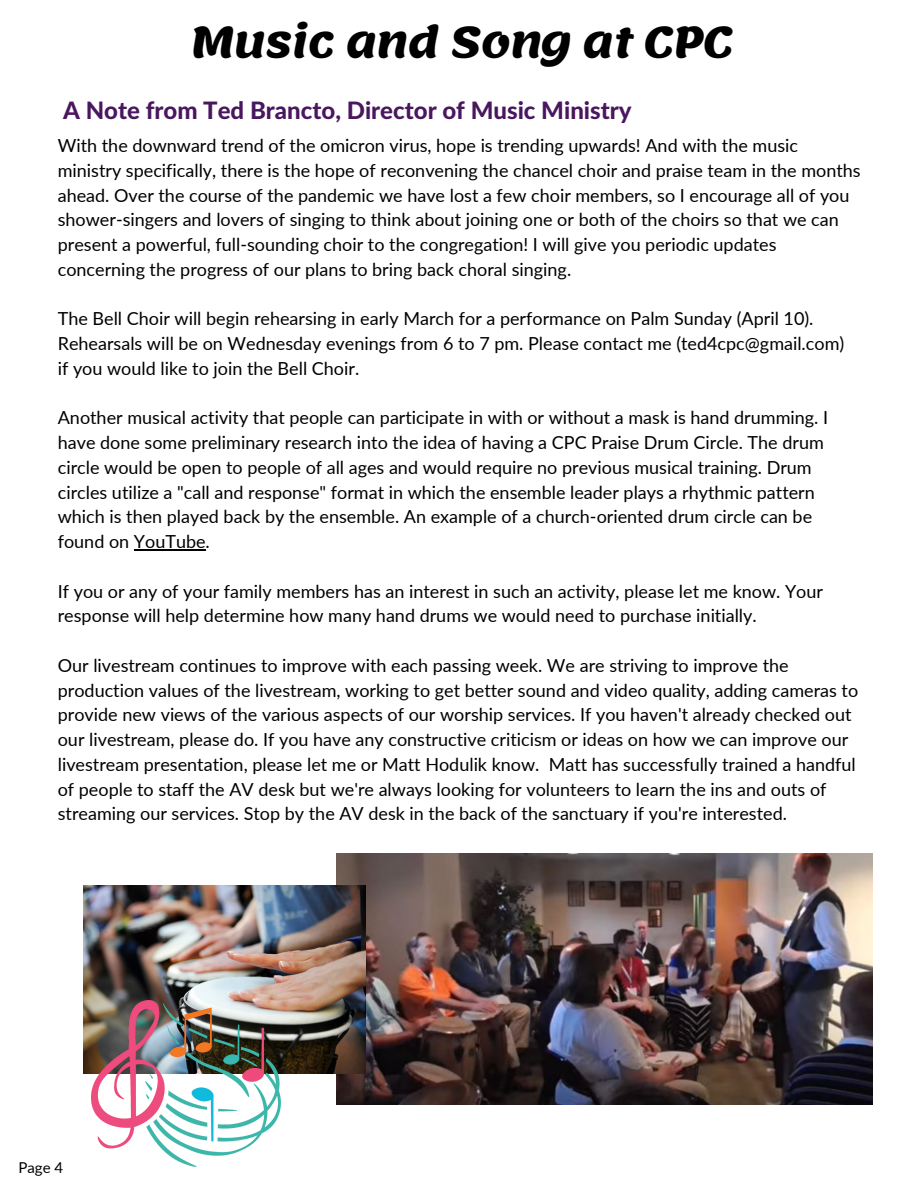
<style>
.page{position:relative;width:918px;height:1188px;background:#fff}
.page>*{position:absolute;margin:0;border:0;box-sizing:border-box;transform-origin:0 0}
.t1{font:700 42px "Lemonada";letter-spacing:-.015em;color:#000}
.t2{font:800 24px "Lato Latin";color:#4a175f}
.t3{font:18px/24.8px "Lato";color:#000}
.t4{font:15px "Lato";color:#000}
</style>
<div class="page">
<img style="left:337px;top:854px;width:535px;height:251px">
<img style="left:83px;top:885px;width:283px;height:188px">
<hr style="left:134px;top:549px;width:72px;height:1px;background:#000">
<img style="left:92px;top:1000px;width:189px;height:167px">
<p class="t1" style="left:191px;top:18px;width:544px">Music and Song at CPC</p>
<p class="t2" style="left:63px;top:99px;width:570px">A Note from Ted Brancto, Director of Music Ministry</p>
<p class="t3" style="left:58px;top:133px;width:804px">With the downward trend of the omicron virus, hope is trending upwards! And with the music ministry specifically, there is the hope of reconvening the chancel choir and praise team in the months ahead. Over the course of the pandemic we have lost a few choir members, so I encourage all of you shower-singers and lovers of singing to think about joining one or both of the choirs so that we can present a powerful, full-sounding choir to the congregation! I will give you periodic updates concerning the progress of our plans to bring back choral singing.</p>
<p class="t3" style="left:58px;top:306px;width:788px">The Bell Choir will begin rehearsing in early March for a performance on Palm Sunday (April 10).<br>Rehearsals will be on Wednesday evenings from 6 to 7 pm. Please contact me (ted4cpc@gmail.com)</p>
<p class="t3" style="left:58px;top:356px;width:303px">if you would like to join the Bell Choir.</p>
<p class="t3" style="left:58px;top:405px;width:772px">Another musical activity that people can participate in with or without a mask is hand drumming. I have done some preliminary research into the idea of having a CPC Praise Drum Circle. The drum circle would be open to people of all ages and would require no previous musical training. Drum circles utilize a "call and response" format in which the ensemble leader plays a rhythmic pattern which is then played back by the ensemble. An example of a church-oriented drum circle can be found on YouTube.</p>
<p class="t3" style="left:58px;top:578px;width:767px">If you or any of your family members has an interest in such an activity, please let me know. Your response will help determine how many hand drums we would need to purchase initially.</p>
<p class="t3" style="left:58px;top:653px;width:802px">Our livestream continues to improve with each passing week. We are striving to improve the production values of the livestream, working to get better sound and video quality, adding cameras to provide new views of the various aspects of our worship services. If you haven't already checked out our livestream, please do. If you have any constructive criticism or ideas on how we can improve our livestream presentation, please let me or Matt Hodulik know. Matt has successfully trained a handful of people to staff the AV desk but we're always looking for volunteers to learn the ins and outs of streaming our services. Stop by the AV desk in the back of the sanctuary if you're interested.</p>
<p class="t4" style="left:18px;top:1158px;width:46px">Page 4</p>
</div>
